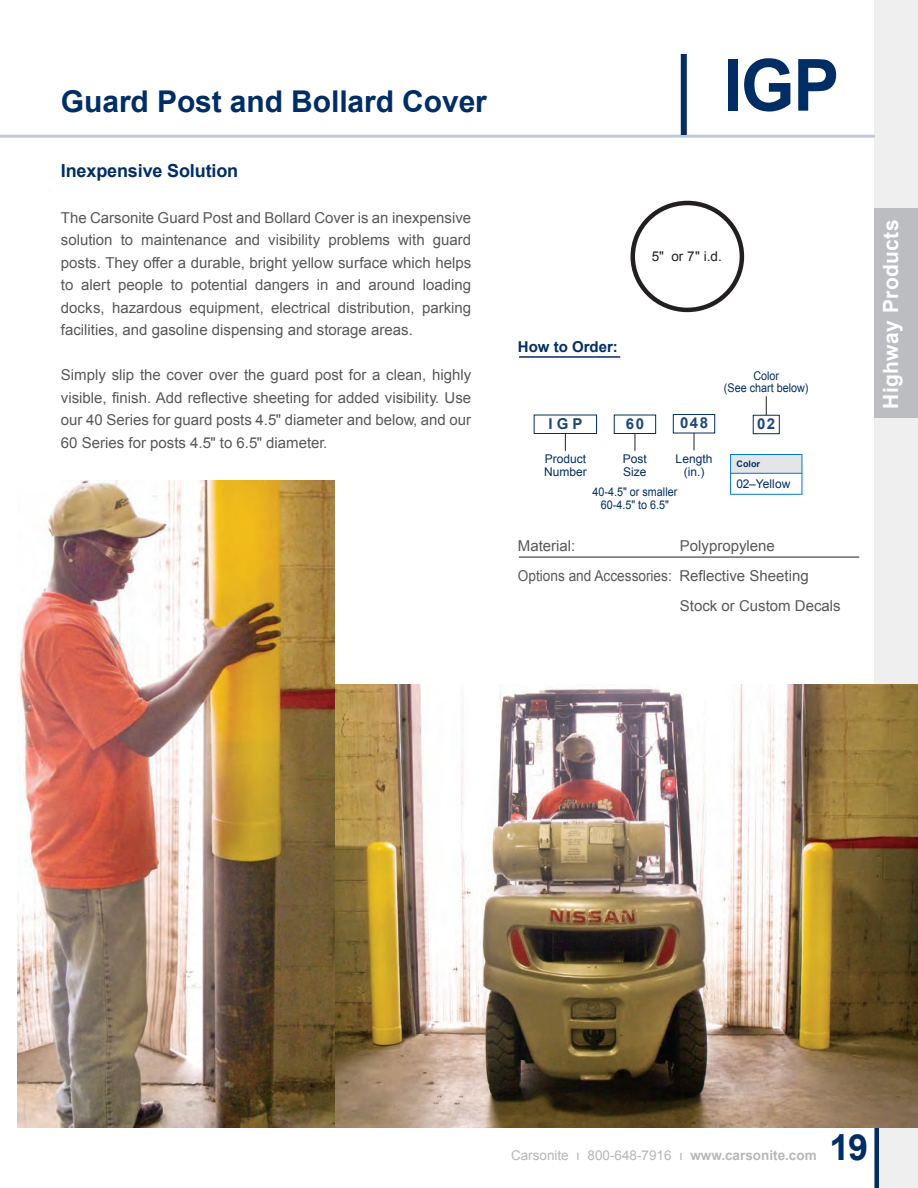
<style>
.page{position:relative;width:918px;height:1188px;background:#fff}
.page>*{position:absolute;margin:0;border:0;box-sizing:border-box;transform-origin:0 0}
.t1{font:700 72px "Arial";color:#002e64;scale:.96 1}
.t2{font:700 36px "Arial";color:#002e64}
.t3{font:700 30px "Arial";letter-spacing:-.005em;color:#002e64}
.t4{font:700 21px "Arial";letter-spacing:.02em;color:#fff}
.t5{font:700 18px "Arial";letter-spacing:-.01em;color:#002e64}
.t6{font:15px/22.5px "Arial";color:#57585a;text-align:justify}
.t7{font:15px "Arial";color:#57585a;scale:.91 1}
.t8{font:700 15px "Arial";color:#002e64}
.t9{font:700 15px "Arial";letter-spacing:.1em;color:#1d487b}
.t10{font:13.5px "Arial";color:#b6b7bb}
.t11{font:13.5px "Arial";color:#231f20}
.t12{font:12px/12px "Arial";color:#002e64;text-align:center;scale:.9 1}
.t13{font:12px/13.5px "Arial";color:#002e64}
.t14{font:700 9px "Arial";color:#002e64}
.s1{font-weight:700}
</style>
<div class="page">
<div style="left:874px;top:0;width:44px;height:1188px;background:#efeff0"></div>
<div style="left:874px;top:1122px;width:5px;height:66px;background:#002e64"></div>
<div style="left:874px;top:208px;width:44px;height:210px;background:#bcbdc0"></div>
<hr style="left:0;top:135px;width:875px;height:3px;background:#c2c8dc">
<div style="left:681px;top:54px;width:6px;height:81px;background:#002e64"></div>
<img style="left:334px;top:684px;width:584px;height:443px">
<img style="left:18px;top:481px;width:316px;height:646px">
<div style="left:631px;top:201px;width:113px;height:111px;border:4px solid #231f20;border-radius:50%"></div>
<hr style="left:519px;top:356px;width:101px;height:2px;background:#002e64">
<hr style="left:519px;top:557px;width:340px;height:1px;background:#231f20">
<svg style="left:565px;top:434px;width:1px;height:17px"></svg>
<div style="left:534px;top:415px;width:63px;height:19px;background:#fff;border:1px solid #002e64"></div>
<svg style="left:731px;top:455px;width:69px;height:18px"></svg>
<hr style="left:730px;top:454px;width:71px;height:1px;background:#0079c2">
<hr style="left:730px;top:473px;width:72px;height:1px;background:#0079c2">
<hr style="left:730px;top:455px;width:1px;height:39px;background:#0079c2">
<hr style="left:730px;top:494px;width:71px;height:1px;background:#0079c2">
<hr style="left:766px;top:396px;width:1px;height:37px;background:#231f20">
<div style="left:753px;top:415px;width:27px;height:19px;background:#fff;border:1px solid #002e64"></div>
<svg style="left:694px;top:433px;width:1px;height:17px"></svg>
<div style="left:673px;top:414px;width:42px;height:19px;background:#fff;border:1px solid #002e64"></div>
<svg style="left:635px;top:434px;width:1px;height:17px"></svg>
<div style="left:614px;top:415px;width:42px;height:19px;background:#fff;border:1px solid #002e64"></div>
<h3 class="t3" style="left:61px;top:85px;width:427px">Guard Post and Bollard Cover</h3>
<p class="t5" style="left:61px;top:161px;width:179px">Inexpensive Solution</p>
<p class="t6" style="left:61px;top:206px;width:412px">The Carsonite Guard Post and Bollard Cover is an inexpensive solution to maintenance and visibility problems with guard posts. They offer a durable, bright yellow surface which helps to alert people to potential dangers in and around loading docks, hazardous equipment, electrical distribution, parking facilities, and gasoline dispensing and storage areas.</p>
<p class="t6" style="left:61px;top:364px;width:412px">Simply slip the cover over the guard post for a clean, highly visible, finish. Add reflective sheeting for added visibility. Use our 40 Series for guard posts 4.5" diameter and below, and our 60 Series for posts 4.5" to 6.5" diameter.</p>
<h1 class="t1" style="left:723px;top:45px;width:123px">IGP</h1>
<p class="t8" style="left:518px;top:338px;width:102px">How to Order:</p>
<p class="t11" style="left:652px;top:249px;width:72px">5" or 7" i.d.</p>
<p class="t12" style="left:724px;top:370px;width:96px">Color<br>(See chart below)</p>
<p class="t9" style="left:680px;top:415px;width:30px">048</p>
<p class="t13" style="left:676px;top:452px;width:38px;text-align:center">Length (in.)</p>
<p class="t9" style="left:548px;top:415px;width:36px">I G P</p>
<p class="t13" style="left:544px;top:452px;width:44px">Product<br>Number</p>
<p class="t14" style="left:737px;top:459px;width:25px">Color</p>
<p class="t13" style="left:737px;top:477px;width:55px">02–Yellow</p>
<p class="t9" style="left:626px;top:415px;width:20px">60</p>
<p class="t13" style="left:623px;top:452px;width:26px">Post<br>Size</p>
<p class="t12" style="left:593px;top:485px;width:96px;line-height:13.5px">40-4.5" or smaller<br>60-4.5" to 6.5"</p>
<p class="t9" style="left:757px;top:415px;width:20px">02</p>
<p class="t6" style="left:518px;top:535px;width:59px">Material:</p>
<p class="t6" style="left:680px;top:535px;width:97px">Polypropylene</p>
<p class="t7" style="left:518px;top:567px;width:321px">Options and Accessories: Reflective Sheeting</p>
<p class="t6" style="left:680px;top:595px;width:162px">Stock or Custom Decals</p>
<h3 class="t4" style="left:879px;top:409px;width:191px;rotate:-90deg">Highway Products</h3>
<p class="t10" style="left:511px;top:1148px;width:307px">Carsonite ı 800-648-7916 ı <span class="s1">www.carsonite.com</span></p>
<h2 class="t2" style="left:829px;top:1127px;width:40px">19</h2>
</div>
